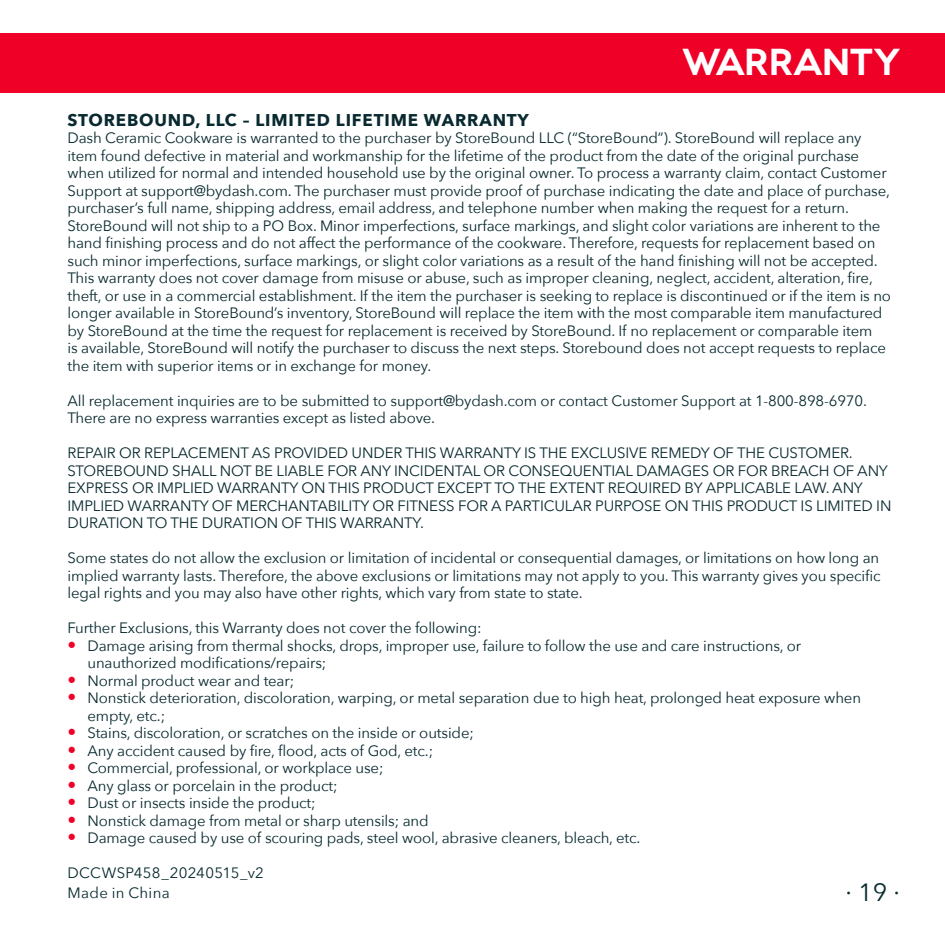
<style>
.page{position:relative;width:945px;height:945px;background:#fff}
.page>*{position:absolute;margin:0;border:0;box-sizing:border-box;transform-origin:0 0}
.Page_Title{font:600 37.5px "Novecentowide";letter-spacing:-.01em;color:#fff}
.t1{font:25px "Avenir Next";color:#08292f}
.t2{font:700 17px "Avenir Next";letter-spacing:.05em;color:#08292f}
.Body_Text{font:15px/17.5px "Avenir Next";letter-spacing:-.01em;color:#08292f}
.Body_Text-2{font:15px/20px "Avenir Next";letter-spacing:.02em;color:#08292f}
.s1{font-size:17.5px;color:#ef0027}
</style>
<div class="page">
<div style="left:0;top:34px;width:945px;height:59px;background:#ef0027"></div>
<p class="Page_Title" style="left:682px;top:39px;width:219px">WARRANTY</p>
<p class="t2" style="left:68px;top:105px;width:463px">STOREBOUND, LLC – LIMITED LIFETIME WARRANTY</p>
<p class="Body_Text" style="left:68px;top:129px;width:825px">Dash Ceramic Cookware is warranted to the purchaser by StoreBound LLC (“StoreBound”). StoreBound will replace any item found defective in material and workmanship for the lifetime of the product from the date of the original purchase when utilized for normal and intended household use by the original owner. To process a warranty claim, contact Customer Support at support@bydash.com. The purchaser must provide proof of purchase indicating the date and place of purchase, purchaser’s full name, shipping address, email address, and telephone number when making the request for a return.<br>StoreBound will not ship to a PO Box. Minor imperfections, surface markings, and slight color variations are inherent to the hand finishing process and do not affect the performance of the cookware. Therefore, requests for replacement based on such minor imperfections, surface markings, or slight color variations as a result of the hand finishing will not be accepted.<br>This warranty does not cover damage from misuse or abuse, such as improper cleaning, neglect, accident, alteration, fire, theft, or use in a commercial establishment. If the item the purchaser is seeking to replace is discontinued or if the item is no longer available in StoreBound’s inventory, StoreBound will replace the item with the most comparable item manufactured by StoreBound at the time the request for replacement is received by StoreBound. If no replacement or comparable item<br>is available, StoreBound will notify the purchaser to discuss the next steps. Storebound does not accept requests to replace the item with superior items or in exchange for money.</p>
<p class="Body_Text" style="left:68px;top:391px;width:801px">All replacement inquiries are to be submitted to support@bydash.com or contact Customer Support at 1-800-898-6970.<br>There are no express warranties except as listed above.</p>
<p class="Body_Text" style="left:68px;top:444px;width:826px">REPAIR OR REPLACEMENT AS PROVIDED UNDER THIS WARRANTY IS THE EXCLUSIVE REMEDY OF THE CUSTOMER.<br>STOREBOUND SHALL NOT BE LIABLE FOR ANY INCIDENTAL OR CONSEQUENTIAL DAMAGES OR FOR BREACH OF ANY EXPRESS OR IMPLIED WARRANTY ON THIS PRODUCT EXCEPT TO THE EXTENT REQUIRED BY APPLICABLE LAW. ANY IMPLIED WARRANTY OF MERCHANTABILITY OR FITNESS FOR A PARTICULAR PURPOSE ON THIS PRODUCT IS LIMITED IN DURATION TO THE DURATION OF THIS WARRANTY.</p>
<p class="Body_Text" style="left:68px;top:549px;width:815px;text-align:justify">Some states do not allow the exclusion or limitation of incidental or consequential damages, or limitations on how long an implied warranty lasts. Therefore, the above exclusions or limitations may not apply to you. This warranty gives you specific legal rights and you may also have other rights, which vary from state to state.</p>
<p class="Body_Text" style="left:68px;top:619px;width:416px">Further Exclusions, this Warranty does not cover the following:</p>
<p class="Body_Text" style="left:88px;top:636px;width:715px;text-indent:-20px"><span class="s1">•</span> Damage arising from thermal shocks, drops, improper use, failure to follow the use and care instructions, or unauthorized modifications/repairs;</p>
<p class="Body_Text" style="left:68px;top:671px;width:228px"><span class="s1">•</span> Normal product wear and tear;</p>
<p class="Body_Text" style="left:88px;top:689px;width:775px;text-indent:-20px"><span class="s1">•</span> Nonstick deterioration, discoloration, warping, or metal separation due to high heat, prolonged heat exposure when empty, etc.;</p>
<p class="Body_Text" style="left:68px;top:724px;width:408px"><span class="s1">•</span> Stains, discoloration, or scratches on the inside or outside;</p>
<p class="Body_Text" style="left:68px;top:741px;width:367px"><span class="s1">•</span> Any accident caused by fire, flood, acts of God, etc.;</p>
<p class="Body_Text" style="left:68px;top:759px;width:318px"><span class="s1">•</span> Commercial, professional, or workplace use;</p>
<p class="Body_Text" style="left:68px;top:776px;width:272px"><span class="s1">•</span> Any glass or porcelain in the product;</p>
<p class="Body_Text" style="left:68px;top:794px;width:250px"><span class="s1">•</span> Dust or insects inside the product;</p>
<p class="Body_Text" style="left:68px;top:811px;width:363px"><span class="s1">•</span> Nonstick damage from metal or sharp utensils; and</p>
<p class="Body_Text" style="left:68px;top:829px;width:574px"><span class="s1">•</span> Damage caused by use of scouring pads, steel wool, abrasive cleaners, bleach, etc.</p>
<p class="Body_Text-2" style="left:68px;top:862px;width:198px">DCCWSP458_20240515_v2<br>Made in China</p>
<h2 class="t1" style="left:846px;top:872px;width:56px">∙ 19 ∙</h2>
</div>
